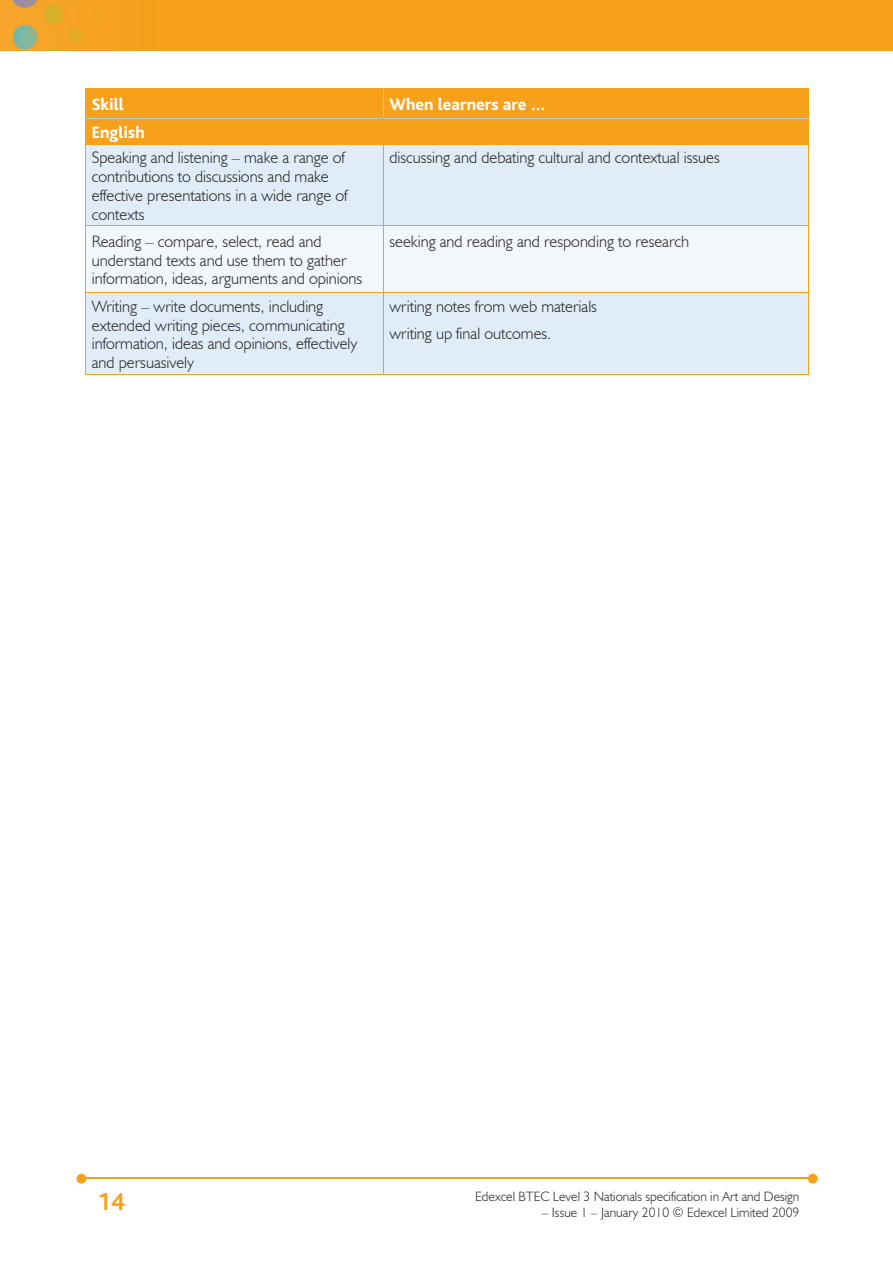
<style>
.page{position:relative;width:893px;height:1263px;background:#fff}
.page>*{position:absolute;margin:0;border:0;box-sizing:border-box;transform-origin:0 0}
.t1{font:700 25.5px "Bliss";color:#f6a01b}
.t2{font:800 17.25px "Bliss";color:#fff}
.t3{font:300 16.5px/18.8px "Humanist 521 BT";color:#231f20}
.t4{font:300 13.5px "Humanist 521 BT";color:#231f20}
</style>
<div class="page">
<img style="left:0;top:0;width:893px;height:51px">
<hr style="left:82px;top:1178px;width:728px;height:1px;background:#f6a01b">
<svg style="left:808px;top:1174px;width:10px;height:9px"></svg>
<svg style="left:77px;top:1174px;width:9px;height:9px"></svg>
<div style="left:86px;top:145px;width:722px;height:81px;background:#e0edf8"></div>
<div style="left:86px;top:227px;width:722px;height:66px;background:#f2f7fb"></div>
<div style="left:86px;top:294px;width:722px;height:80px;background:#e0edf8"></div>
<div style="left:85px;top:88px;width:724px;height:56px;background:#f6a01b"></div>
<hr style="left:85px;top:145px;width:1px;height:81px;background:#f6a01b">
<hr style="left:85px;top:144px;width:298px;height:1px;background:#f6a01b">
<hr style="left:383px;top:145px;width:1px;height:81px;background:#f6a01b">
<hr style="left:808px;top:145px;width:1px;height:81px;background:#f6a01b">
<hr style="left:383px;top:144px;width:426px;height:1px;background:#f6a01b">
<hr style="left:383px;top:226px;width:1px;height:67px;background:#f6a01b">
<hr style="left:85px;top:226px;width:1px;height:67px;background:#f6a01b">
<hr style="left:808px;top:226px;width:1px;height:67px;background:#f6a01b">
<hr style="left:85px;top:226px;width:298px;height:1px;background:#f6a01b">
<hr style="left:383px;top:226px;width:426px;height:1px;background:#f6a01b">
<hr style="left:85px;top:374px;width:298px;height:1px;background:#f6a01b">
<hr style="left:85px;top:293px;width:1px;height:81px;background:#f6a01b">
<hr style="left:85px;top:293px;width:298px;height:1px;background:#f6a01b">
<hr style="left:383px;top:374px;width:426px;height:1px;background:#f6a01b">
<hr style="left:383px;top:293px;width:1px;height:81px;background:#f6a01b">
<hr style="left:808px;top:293px;width:1px;height:81px;background:#f6a01b">
<hr style="left:383px;top:293px;width:426px;height:1px;background:#f6a01b">
<p class="t2" style="left:92px;top:95px;width:33px">Skill</p>
<p class="t2" style="left:389px;top:95px;width:158px">When learners are …</p>
<p class="t2" style="left:92px;top:123px;width:55px">English</p>
<p class="t3" style="left:92px;top:148px;width:257px">Speaking and listening – make a range of contributions to discussions and make effective presentations in a wide range of contexts</p>
<p class="t3" style="left:389px;top:148px;width:332px">discussing and debating cultural and contextual issues</p>
<p class="t3" style="left:92px;top:232px;width:272px">Reading – compare, select, read and understand texts and use them to gather information, ideas, arguments and opinions</p>
<p class="t3" style="left:389px;top:232px;width:301px">seeking and reading and responding to research</p>
<p class="t3" style="left:92px;top:297px;width:267px">Writing – write documents, including extended writing pieces, communicating information, ideas and opinions, effectively and persuasively</p>
<p class="t3" style="left:389px;top:292px;width:209px;line-height:27.3px">writing notes from web materials writing up final outcomes.</p>
<h1 class="t1" style="left:97px;top:1189px;width:29px">14</h1>
<p class="t4" style="left:475px;top:1188px;width:326px">Edexcel BTEC Level 3 Nationals specification in Art and Design</p>
<p class="t4" style="left:542px;top:1204px;width:259px">– Issue 1 – January 2010 © Edexcel Limited 2009</p>
</div>
